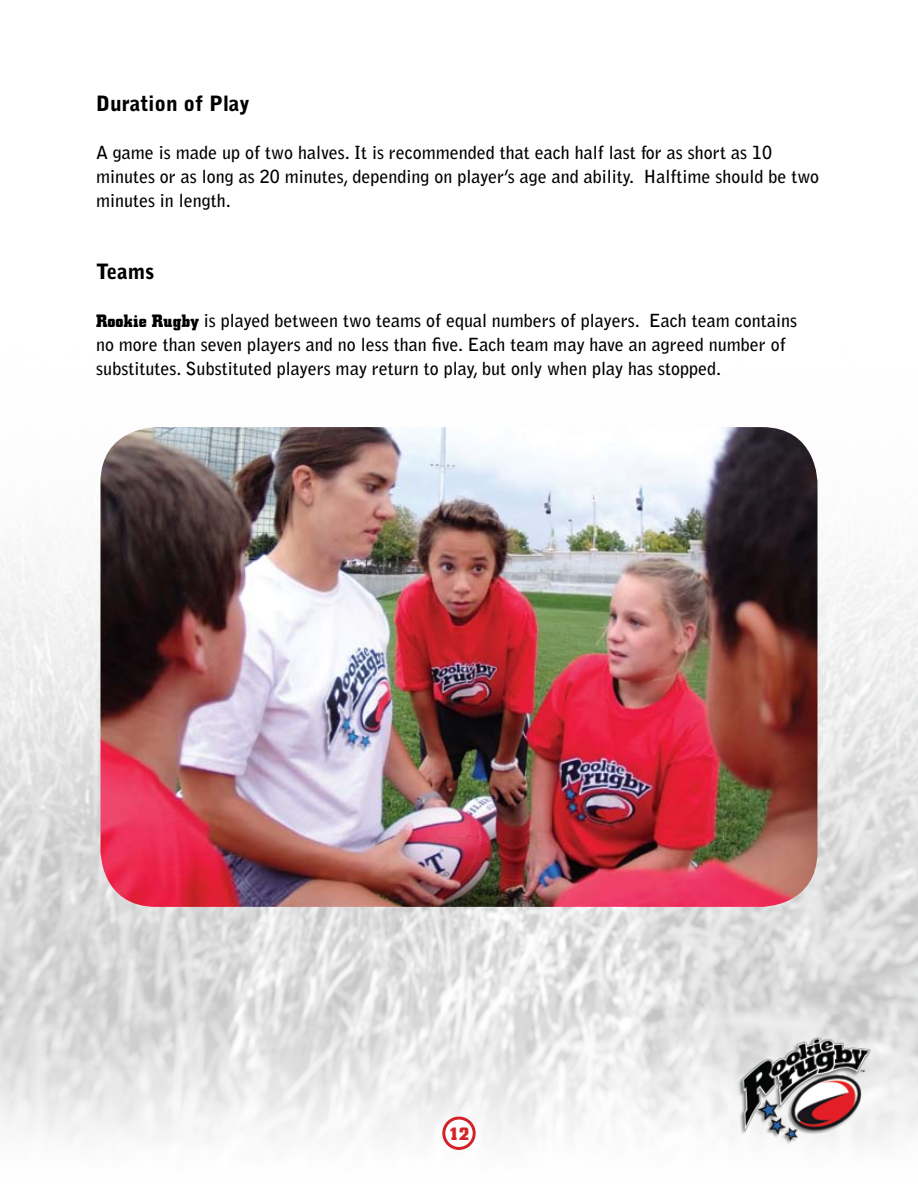
<style>
.page{position:relative;width:918px;height:1188px;background:#fff}
.page>*{position:absolute;margin:0;border:0;box-sizing:border-box;transform-origin:0 0}
.t1{font:900 21px "Bell Gothic Std";color:#000}
.t2{font:700 18px/24px "Bell Gothic Std";color:#000}
.t3{font:700 18px "Square Slabserif 711 BT";color:#d2232a}
.s1{font-family:"Square Slabserif 711 BT"}
</style>
<div class="page">
<img style="left:0;top:475px;width:918px;height:503px">
<img style="left:0;top:978px;width:918px;height:172px">
<img style="left:735px;top:1034px;width:142px;height:113px">
<img style="left:101px;top:427px;width:716px;height:480px">
<div style="left:444px;top:1118px;width:30px;height:30px;background:#fff;border-radius:50%"></div>
<div style="left:442px;top:1117px;width:34px;height:33px;border:3px solid #d2232a;border-radius:50%"></div>
<p class="t1" style="left:96px;top:91px;width:155px">Duration of Play</p>
<p class="t2" style="left:96px;top:140px;width:725px">A game is made up of two halves. It is recommended that each half last for as short as 10 minutes or as long as 20 minutes, depending on player’s age and ability. Halftime should be two minutes in length.</p>
<p class="t1" style="left:96px;top:259px;width:60px">Teams</p>
<p class="t2" style="left:96px;top:308px;width:703px"><span class="s1">Rookie Rugby</span> is played between two teams of equal numbers of players. Each team contains no more than seven players and no less than five. Each team may have an agreed number of substitutes. Substituted players may return to play, but only when play has stopped.</p>
<p class="t3" style="left:449px;top:1122px;width:21px">12</p>
</div>
